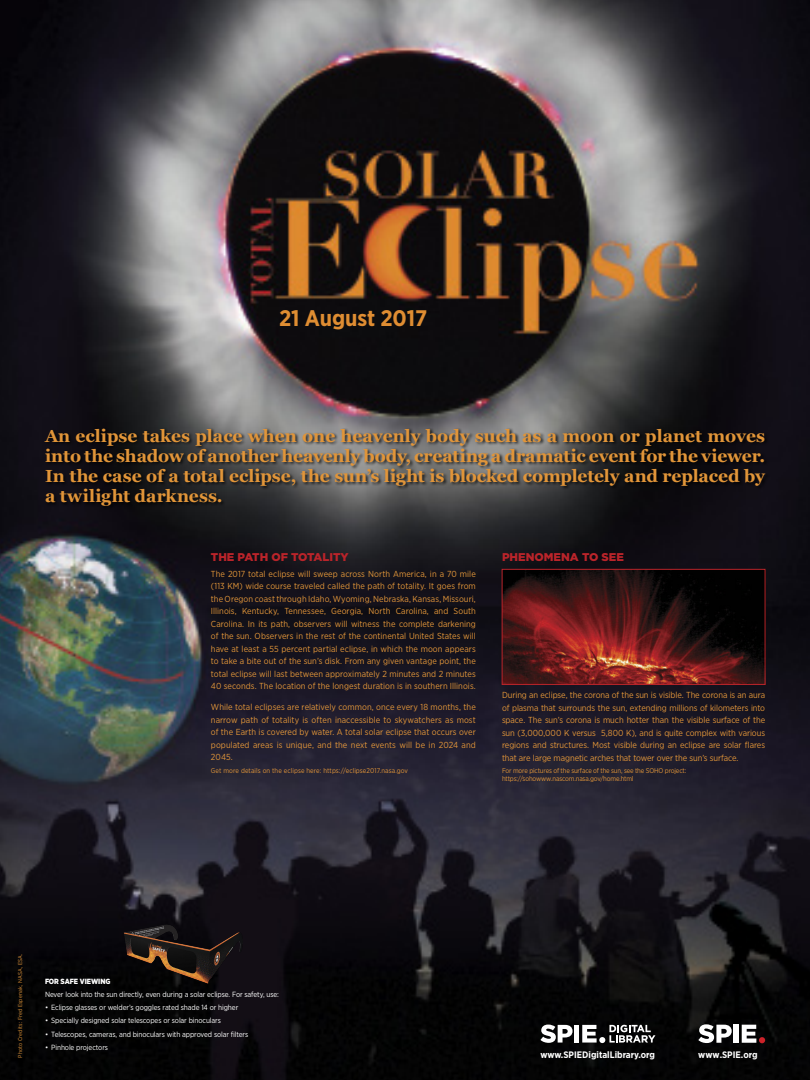
<style>
.page{position:relative;width:810px;height:1080px;background:#fff}
.page>*{position:absolute;margin:0;border:0;box-sizing:border-box;transform-origin:0 0}
.t1{font:700 22.5px "Gotham Narrow";color:#df8d32}
.t2{font:700 17.5px/20px "Georgia";letter-spacing:-.005em;color:#e19539;text-align:justify}
.t3{font:900 11.25px "Gotham";color:#ba242a}
.t4{font:700 9.38px "Gotham Narrow";color:#fff}
.t5{font:8.75px/12.5px "Gotham Narrow";color:#e19539;text-align:justify}
.t6{font:7.5px "Gotham Narrow";letter-spacing:-.015em;color:#fff}
.t7{font:900 7.5px "Gotham Narrow";letter-spacing:-.005em;color:#fff}
.t8{font:6.88px/8.1px "Gotham Narrow";letter-spacing:-.02em;color:#e19539}
.t9{font:6.88px "Gotham Narrow";letter-spacing:.01em;color:#e19539}
.t10{font:5.62px "Gotham Narrow";letter-spacing:.02em;color:#e19539}
</style>
<div class="page">
<img style="left:0;top:0;width:810px;height:1080px">
<img style="left:121px;top:920px;width:124px;height:68px">
<div style="left:44px;top:427px;width:726px;height:83px;background:#000;opacity:.75"></div>
<svg style="left:742px;top:1025px;width:23px;height:18px"></svg>
<svg style="left:698px;top:1024px;width:34px;height:19px"></svg>
<div style="left:734px;top:1025px;width:5px;height:18px;background:#fff"></div>
<svg style="left:540px;top:1025px;width:33px;height:18px"></svg>
<div style="left:574px;top:1025px;width:5px;height:18px;background:#fff"></div>
<svg style="left:582px;top:1025px;width:73px;height:18px"></svg>
<img style="left:504px;top:571px;width:259px;height:112px">
<div style="left:502px;top:569px;width:263px;height:116px;border:1px solid #ba242a"></div>
<h1 class="t1" style="left:279px;top:304px;width:150px">21 August 2017</h1>
<p class="t2" style="left:45px;top:425px;width:722px">An eclipse takes place when one heavenly body such as a moon or planet moves into the shadow of another heavenly body, creating a dramatic event for the viewer.<br>In the case of a total eclipse, the sun’s light is blocked completely and replaced by a twilight darkness.</p>
<p class="t3" style="left:211px;top:550px;width:139px">THE PATH OF TOTALITY</p>
<p class="t5" style="left:211px;top:567px;width:266px">The 2017 total eclipse will sweep across North America, in a 70 mile (113 KM) wide course traveled called the path of totality. It goes from the Oregon coast through Idaho, Wyoming, Nebraska, Kansas, Missouri, Illinois, Kentucky, Tennessee, Georgia, North Carolina, and South Carolina. In its path, observers will witness the complete darkening of the sun. Observers in the rest of the continental United States will have at least a 55 percent partial eclipse, in which the moon appears to take a bite out of the sun’s disk. From any given vantage point, the total eclipse will last between approximately 2 minutes and 2 minutes 40 seconds. The location of the longest duration is in southern Illinois.</p>
<p class="t5" style="left:211px;top:701px;width:266px">While total eclipses are relatively common, once every 18 months, the narrow path of totality is often inaccessible to skywatchers as most of the Earth is covered by water. A total solar eclipse that occurs over populated areas is unique, and the next events will be in 2024 and 2045.</p>
<p class="t9" style="left:211px;top:766px;width:199px">Get more details on the eclipse here: https://eclipse2017.nasa.gov</p>
<p class="t3" style="left:502px;top:550px;width:123px">PHENOMENA TO SEE</p>
<p class="t5" style="left:502px;top:689px;width:265px">During an eclipse, the corona of the sun is visible. The corona is an aura of plasma that surrounds the sun, extending millions of kilometers into space. The sun’s corona is much hotter than the visible surface of the sun (3,000,000 K versus 5,800 K), and is quite complex with various regions and structures. Most visible during an eclipse are solar flares that are large magnetic arches that tower over the sun’s surface.</p>
<p class="t8" style="left:502px;top:767px;width:186px">For more pictures of the surface of the sun, see the SOHO project: https://sohowww.nascom.nasa.gov/home.html</p>
<p class="t10" style="left:17px;top:1058px;width:106px;rotate:-90deg">Photo Credits: Fred Espenak, NASA, ESA.</p>
<p class="t7" style="left:45px;top:976px;width:67px">FOR SAFE VIEWING</p>
<p class="t6" style="left:45px;top:990px;width:236px">Never look into the sun directly, even during a solar eclipse. For safety, use:</p>
<p class="t6" style="left:45px;top:1003px;width:195px">• Eclipse glasses or welder’s goggles rated shade 14 or higher</p>
<p class="t6" style="left:45px;top:1016px;width:178px">• Specially designed solar telescopes or solar binoculars</p>
<p class="t6" style="left:45px;top:1029px;width:205px">• Telescopes, cameras, and binoculars with approved solar filters</p>
<p class="t6" style="left:45px;top:1043px;width:65px">• Pinhole projectors</p>
<p class="t4" style="left:540px;top:1048px;width:116px">www.SPIEDigitalLibrary.org</p>
<p class="t4" style="left:698px;top:1048px;width:61px">www.SPIE.org</p>
</div>
